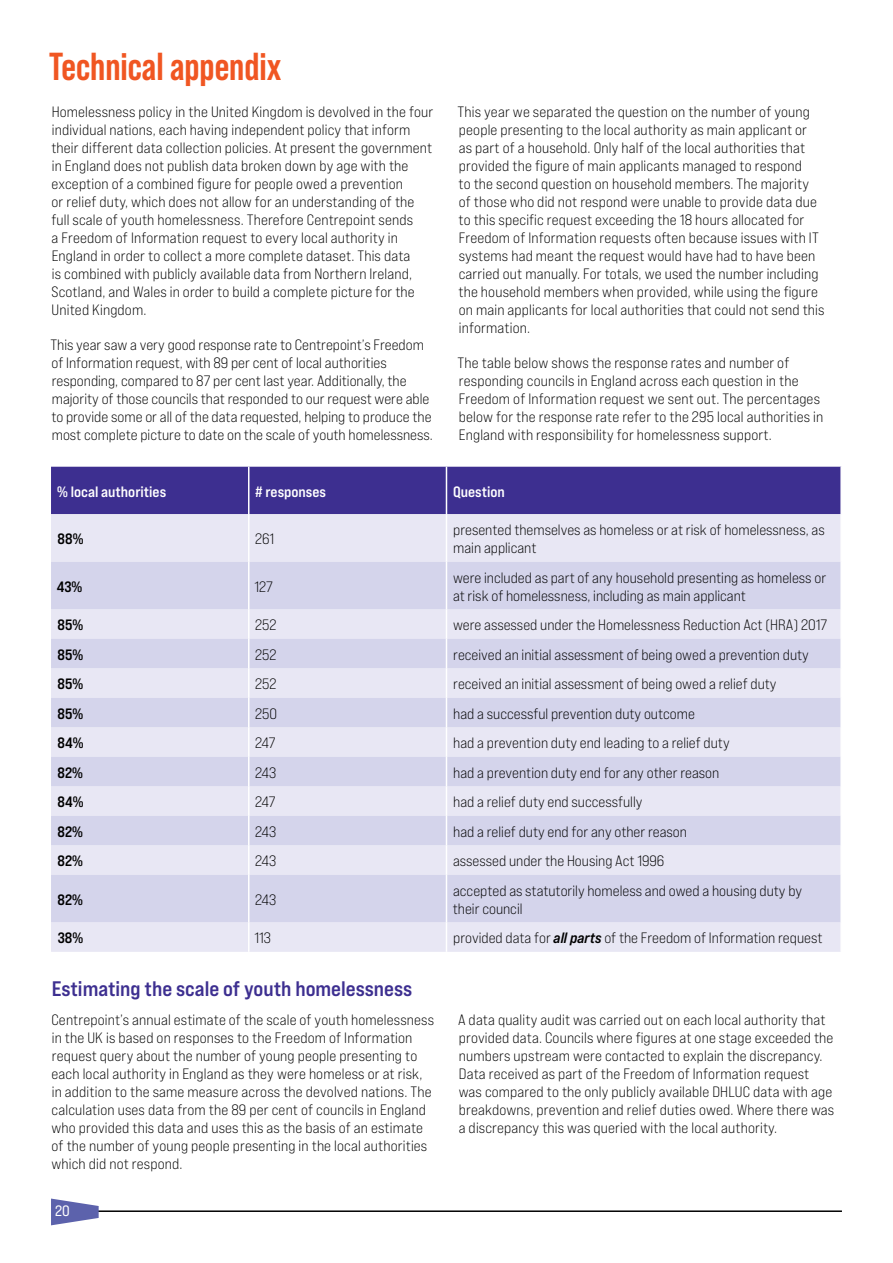
<style>
.page{position:relative;width:893px;height:1263px;background:#fff}
.page>*{position:absolute;margin:0;border:0;box-sizing:border-box;transform-origin:0 0}
.t1{font:700 39px "Bebas Neue Pro";color:#f05622}
.t2{font:21px "Bebas Neue Pro Exp Bd";color:#3d2f90}
.t3{font:15px/18px "Bebas Neue Pro Exp Bk";letter-spacing:.01em;color:#000}
.t4{font:15px "Bebas Neue Pro Exp Bd";color:#000}
.t5{font:15px "Bebas Neue Pro Exp Bd";color:#fff}
.t6{font:15px "Bebas Neue Pro Exp Rg";color:#fff}
.s1{font-family:"Bebas Neue Pro Exp Bd It"}
</style>
<div class="page">
<div style="left:51px;top:467px;width:789px;height:47px;background:#3d2f90"></div>
<div style="left:51px;top:514px;width:789px;height:438px;background:#e8e7f4"></div>
<svg style="left:51px;top:562px;width:789px;height:360px;background:#dcdbee"></svg>
<hr style="left:248px;top:467px;width:1px;height:47px;background:#fff">
<hr style="left:446px;top:467px;width:1px;height:47px;background:#fff">
<hr style="left:248px;top:514px;width:1px;height:48px;background:#fff">
<hr style="left:446px;top:514px;width:1px;height:48px;background:#fff">
<hr style="left:248px;top:562px;width:1px;height:47px;background:#fff">
<hr style="left:446px;top:562px;width:1px;height:47px;background:#fff">
<hr style="left:248px;top:609px;width:1px;height:30px;background:#fff">
<hr style="left:446px;top:609px;width:1px;height:30px;background:#fff">
<svg style="left:248px;top:639px;width:1px;height:29px"></svg>
<svg style="left:446px;top:639px;width:1px;height:29px"></svg>
<hr style="left:248px;top:668px;width:1px;height:30px;background:#fff">
<hr style="left:446px;top:668px;width:1px;height:30px;background:#fff">
<svg style="left:248px;top:698px;width:1px;height:29px"></svg>
<svg style="left:446px;top:698px;width:1px;height:29px"></svg>
<hr style="left:248px;top:727px;width:1px;height:30px;background:#fff">
<hr style="left:446px;top:727px;width:1px;height:30px;background:#fff">
<svg style="left:248px;top:757px;width:1px;height:29px"></svg>
<svg style="left:446px;top:757px;width:1px;height:29px"></svg>
<hr style="left:248px;top:786px;width:1px;height:30px;background:#fff">
<hr style="left:446px;top:786px;width:1px;height:30px;background:#fff">
<svg style="left:248px;top:816px;width:1px;height:29px"></svg>
<svg style="left:446px;top:816px;width:1px;height:29px"></svg>
<hr style="left:248px;top:845px;width:1px;height:30px;background:#fff">
<hr style="left:446px;top:845px;width:1px;height:30px;background:#fff">
<hr style="left:248px;top:875px;width:1px;height:47px;background:#fff">
<hr style="left:446px;top:875px;width:1px;height:47px;background:#fff">
<hr style="left:248px;top:922px;width:1px;height:30px;background:#fff">
<hr style="left:446px;top:922px;width:1px;height:30px;background:#fff">
<hr style="left:66px;top:1210px;width:776px;height:2px;background:#000">
<svg style="left:51px;top:1198px;width:48px;height:27px"></svg>
<h1 class="t1" style="left:49px;top:44px;width:234px">Technical appendix</h1>
<p class="t3" style="left:51px;top:102px;width:383px">Homelessness policy in the United Kingdom is devolved in the four individual nations, each having independent policy that inform their different data collection policies. At present the government in England does not publish data broken down by age with the exception of a combined figure for people owed a prevention<br>or relief duty, which does not allow for an understanding of the full scale of youth homelessness. Therefore Centrepoint sends<br>a Freedom of Information request to every local authority in England in order to collect a more complete dataset. This data<br>is combined with publicly available data from Northern Ireland, Scotland, and Wales in order to build a complete picture for the United Kingdom.</p>
<p class="t3" style="left:50px;top:335px;width:384px">This year saw a very good response rate to Centrepoint’s Freedom of Information request, with 89 per cent of local authorities responding, compared to 87 per cent last year. Additionally, the majority of those councils that responded to our request were able to provide some or all of the data requested, helping to produce the most complete picture to date on the scale of youth homelessness.</p>
<p class="t3" style="left:458px;top:102px;width:368px">This year we separated the question on the number of young people presenting to the local authority as main applicant or<br>as part of a household. Only half of the local authorities that provided the figure of main applicants managed to respond<br>to the second question on household members. The majority<br>of those who did not respond were unable to provide data due to this specific request exceeding the 18 hours allocated for Freedom of Information requests often because issues with IT systems had meant the request would have had to have been carried out manually. For totals, we used the number including the household members when provided, while using the figure on main applicants for local authorities that could not send this information.</p>
<p class="t3" style="left:458px;top:353px;width:367px">The table below shows the response rates and number of responding councils in England across each question in the Freedom of Information request we sent out. The percentages below for the response rate refer to the 295 local authorities in England with responsibility for homelessness support.</p>
<p class="t5" style="left:57px;top:482px;width:110px">% local authorities</p>
<p class="t5" style="left:255px;top:482px;width:72px"># responses</p>
<p class="t5" style="left:453px;top:482px;width:53px">Question</p>
<p class="t4" style="left:58px;top:530px;width:27px">88%</p>
<p class="t3" style="left:255px;top:530px;width:21px">261</p>
<p class="t3" style="left:453px;top:521px;width:373px">presented themselves as homeless or at risk of homelessness, as main applicant</p>
<p class="t4" style="left:57px;top:577px;width:27px">43%</p>
<p class="t3" style="left:254px;top:577px;width:20px">127</p>
<p class="t3" style="left:453px;top:568px;width:375px">were included as part of any household presenting as homeless or at risk of homelessness, including as main applicant</p>
<p class="t4" style="left:58px;top:616px;width:27px">85%</p>
<p class="t3" style="left:255px;top:616px;width:23px">252</p>
<p class="t3" style="left:453px;top:616px;width:376px">were assessed under the Homelessness Reduction Act (HRA) 2017</p>
<p class="t4" style="left:58px;top:645px;width:27px">85%</p>
<p class="t3" style="left:255px;top:645px;width:23px">252</p>
<p class="t3" style="left:453px;top:645px;width:357px">received an initial assessment of being owed a prevention duty</p>
<p class="t4" style="left:58px;top:675px;width:27px">85%</p>
<p class="t3" style="left:255px;top:675px;width:23px">252</p>
<p class="t3" style="left:453px;top:675px;width:325px">received an initial assessment of being owed a relief duty</p>
<p class="t4" style="left:58px;top:704px;width:27px">85%</p>
<p class="t3" style="left:255px;top:704px;width:23px">250</p>
<p class="t3" style="left:453px;top:704px;width:243px">had a successful prevention duty outcome</p>
<p class="t4" style="left:58px;top:734px;width:28px">84%</p>
<p class="t3" style="left:255px;top:734px;width:22px">247</p>
<p class="t3" style="left:453px;top:734px;width:278px">had a prevention duty end leading to a relief duty</p>
<p class="t4" style="left:58px;top:763px;width:27px">82%</p>
<p class="t3" style="left:255px;top:763px;width:23px">243</p>
<p class="t3" style="left:453px;top:763px;width:268px">had a prevention duty end for any other reason</p>
<p class="t4" style="left:58px;top:793px;width:28px">84%</p>
<p class="t3" style="left:255px;top:793px;width:22px">247</p>
<p class="t3" style="left:453px;top:793px;width:191px">had a relief duty end successfully</p>
<p class="t4" style="left:58px;top:822px;width:27px">82%</p>
<p class="t3" style="left:255px;top:822px;width:23px">243</p>
<p class="t3" style="left:453px;top:822px;width:235px">had a relief duty end for any other reason</p>
<p class="t4" style="left:58px;top:852px;width:27px">82%</p>
<p class="t3" style="left:255px;top:852px;width:23px">243</p>
<p class="t3" style="left:453px;top:852px;width:213px">assessed under the Housing Act 1996</p>
<p class="t4" style="left:58px;top:890px;width:27px">82%</p>
<p class="t3" style="left:255px;top:890px;width:23px">243</p>
<p class="t3" style="left:453px;top:881px;width:351px">accepted as statutorily homeless and owed a housing duty by their council</p>
<p class="t4" style="left:58px;top:929px;width:27px">38%</p>
<p class="t3" style="left:254px;top:929px;width:18px">113</p>
<p class="t3" style="left:453px;top:929px;width:371px">provided data for <span class="s1">all parts</span> of the Freedom of Information request</p>
<h2 class="t2" style="left:52px;top:976px;width:362px">Estimating the scale of youth homelessness</h2>
<p class="t3" style="left:51px;top:1010px;width:384px">Centrepoint’s annual estimate of the scale of youth homelessness in the UK is based on responses to the Freedom of Information request query about the number of young people presenting to each local authority in England as they were homeless or at risk, in addition to the same measure across the devolved nations. The calculation uses data from the 89 per cent of councils in England who provided this data and uses this as the basis of an estimate of the number of young people presenting in the local authorities which did not respond.</p>
<p class="t3" style="left:458px;top:1010px;width:378px">A data quality audit was carried out on each local authority that provided data. Councils where figures at one stage exceeded the numbers upstream were contacted to explain the discrepancy.<br>Data received as part of the Freedom of Information request was compared to the only publicly available DHLUC data with age breakdowns, prevention and relief duties owed. Where there was a discrepancy this was queried with the local authority.</p>
<p class="t6" style="left:55px;top:1201px;width:16px">20</p>
</div>
